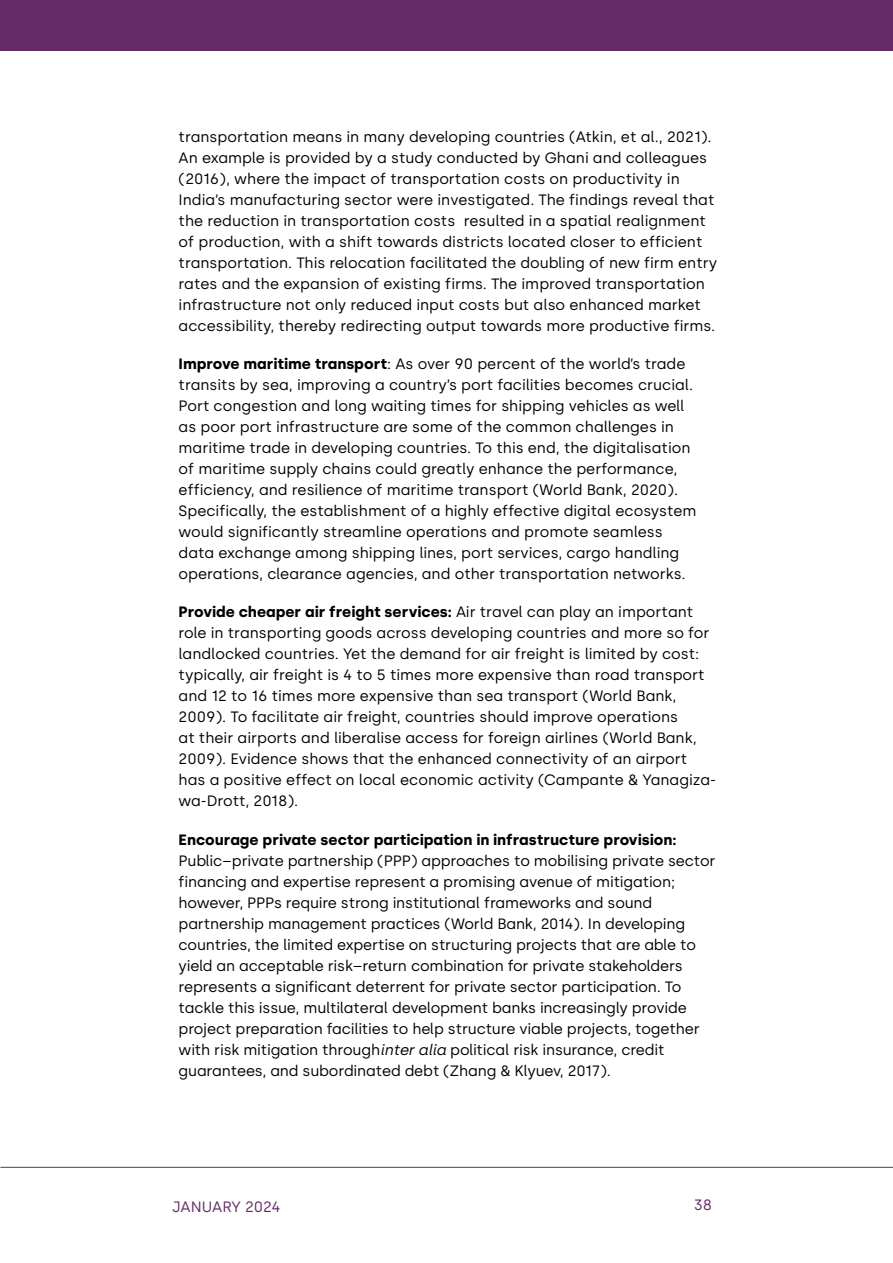
<style>
.page{position:relative;width:893px;height:1263px;background:#fff}
.page>*{position:absolute;margin:0;border:0;box-sizing:border-box;transform-origin:0 0}
.t1{font:15px/21px "Silka";color:#000}
.t2{font:700 15px "Silka";color:#000}
.t3{font:15px "Silka";color:#652a65}
.s1{font-weight:700}
.s2{font-style:italic}
</style>
<div class="page">
<div style="left:0;top:0;width:893px;height:51px;background:#652a65"></div>
<hr style="left:0;top:1167px;width:893px;height:1px;background:#652a65">
<p class="t1" style="left:179px;top:126px;width:540px">transportation means in many developing countries (Atkin, et al., 2021).<br>An example is provided by a study conducted by Ghani and colleagues (2016), where the impact of transportation costs on productivity in India’s manufacturing sector were investigated. The findings reveal that the reduction in transportation costs resulted in a spatial realignment of production, with a shift towards districts located closer to efficient transportation. This relocation facilitated the doubling of new firm entry rates and the expansion of existing firms. The improved transportation infrastructure not only reduced input costs but also enhanced market accessibility, thereby redirecting output towards more productive firms.</p>
<p class="t1" style="left:179px;top:353px;width:519px"><span class="s1">Improve maritime transport</span>: As over 90 percent of the world’s trade transits by sea, improving a country’s port facilities becomes crucial.<br>Port congestion and long waiting times for shipping vehicles as well as poor port infrastructure are some of the common challenges in maritime trade in developing countries. To this end, the digitalisation of maritime supply chains could greatly enhance the performance, efficiency, and resilience of maritime transport (World Bank, 2020).<br>Specifically, the establishment of a highly effective digital ecosystem would significantly streamline operations and promote seamless data exchange among shipping lines, port services, cargo handling operations, clearance agencies, and other transportation networks.</p>
<p class="t1" style="left:179px;top:602px;width:539px"><span class="s1">Provide cheaper air freight services:</span> Air travel can play an important role in transporting goods across developing countries and more so for landlocked countries. Yet the demand for air freight is limited by cost: typically, air freight is 4 to 5 times more expensive than road transport and 12 to 16 times more expensive than sea transport (World Bank, 2009). To facilitate air freight, countries should improve operations<br>at their airports and liberalise access for foreign airlines (World Bank, 2009). Evidence shows that the enhanced connectivity of an airport has a positive effect on local economic activity (Campante &amp; Yanagiza&shy;wa-Drott, 2018).</p>
<p class="t2" style="left:179px;top:830px;width:499px">Encourage private sector participation in infrastructure provision:</p>
<p class="t1" style="left:179px;top:850px;width:538px">Public–private partnership (PPP) approaches to mobilising private sector financing and expertise represent a promising avenue of mitigation; however, PPPs require strong institutional frameworks and sound partnership management practices (World Bank, 2014). In developing countries, the limited expertise on structuring projects that are able to yield an acceptable risk–return combination for private stakeholders represents a significant deterrent for private sector participation. To tackle this issue, multilateral development banks increasingly provide project preparation facilities to help structure viable projects, together with risk mitigation through<span class="s2">inter alia</span> political risk insurance, credit guarantees, and subordinated debt (Zhang &amp; Klyuev, 2017).</p>
<p class="t3" style="left:172px;top:1198px;width:110px">JANUARY 2024</p>
<p class="t3" style="left:694px;top:1195px;width:20px">38</p>
</div>
